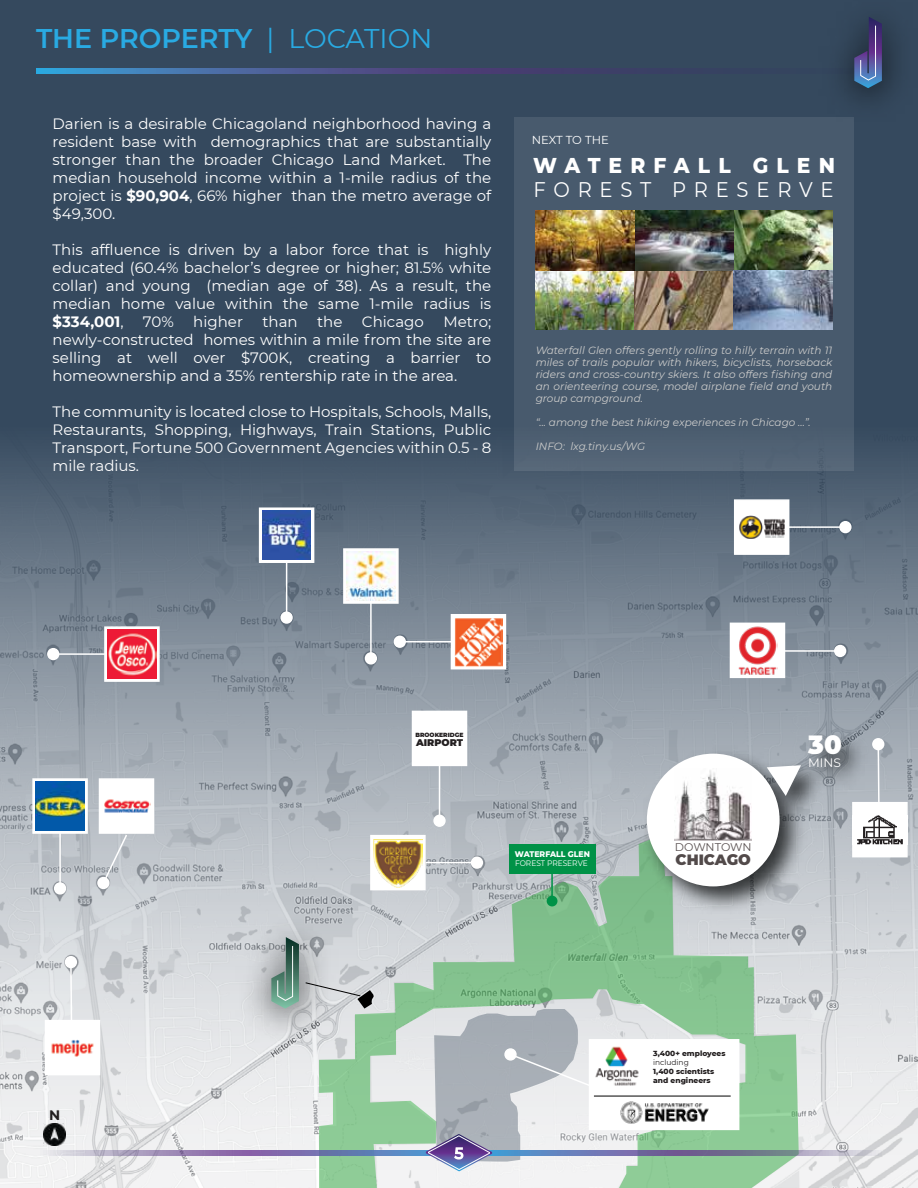
<style>
.page{position:relative;width:918px;height:1188px;background:#35495e}
.page>*{position:absolute;margin:0;border:0;box-sizing:border-box;transform-origin:0 0}
.t1{font:600 27px "Montserrat";color:#29aae2}
.t2{font:900 25.65px "Montserrat";color:#fff}
.t3{font:800 21.9px "Montserrat";letter-spacing:.4em;color:#fff;scale:.92 1}
.t4{font:21.15px "Montserrat";letter-spacing:.4em;color:#fff;scale:.92 1}
.t5{font:15px/18px "Montserrat";color:#fff;text-align:justify}
.t6{font:900 14.85px "Montserrat";color:#524a4a}
.t7{font:700 13.8px "Montserrat";color:#231f20}
.t8{font:12.3px "Montserrat";color:#fff}
.t9{font:11.55px "Montserrat";letter-spacing:-.005em;color:#fff}
.t10{font:11.25px "Montserrat";letter-spacing:-.015em;color:#595050}
.t11{font:italic 10.5px/12px "Montserrat";color:#cccccb;text-align:justify}
.t12{font:900 9.6px "Montserrat";color:#231f20}
.t13{font:800 8.4px "Montserrat";color:#fff;scale:.92 1}
.t14{font:8.1px "Montserrat";color:#fff;scale:.92 1}
.t15{font:800 7.5px/9px "Montserrat";color:#231f20}
.t16{font:7.5px "Montserrat";color:#231f20}
.t17{font:900 6px "Montserrat";color:#231f20}
.s1{font-weight:400}
.s2{font-weight:700}
</style>
<div class="page">
<img style="left:0;top:449px;width:918px;height:738px">
<div style="left:394px;top:636px;width:11px;height:11px;background:#fff;border-radius:50%"></div>
<div style="left:394px;top:636px;width:12px;height:12px;border:2px solid #fff;border-radius:50%"></div>
<div style="left:451px;top:614px;width:55px;height:55px;background:#fff"></div>
<img style="left:454px;top:618px;width:49px;height:48px">
<hr style="left:400px;top:641px;width:51px;height:1px;background:#fff">
<div style="left:366px;top:653px;width:10px;height:11px;background:#fff;border-radius:50%"></div>
<div style="left:365px;top:652px;width:12px;height:13px;border:2px solid #fff;border-radius:50%"></div>
<hr style="left:370px;top:603px;width:2px;height:55px;background:#fff">
<svg style="left:343px;top:548px;width:56px;height:56px"></svg>
<img style="left:347px;top:552px;width:48px;height:48px">
<div style="left:281px;top:612px;width:11px;height:11px;background:#fff;border-radius:50%"></div>
<div style="left:280px;top:611px;width:13px;height:13px;border:2px solid #fff;border-radius:50%"></div>
<hr style="left:286px;top:562px;width:1px;height:56px;background:#fff">
<div style="left:259px;top:507px;width:55px;height:56px;background:#2a54a8;border:2px solid #fff"></div>
<img style="left:262px;top:511px;width:49px;height:49px">
<div style="left:840px;top:522px;width:11px;height:11px;background:#fff;border-radius:50%"></div>
<div style="left:839px;top:521px;width:13px;height:12px;border:2px solid #fff;border-radius:50%"></div>
<hr style="left:789px;top:526px;width:56px;height:2px;background:#fff">
<div style="left:734px;top:499px;width:55px;height:56px;background:#fff;border:2px solid #fff"></div>
<img style="left:739px;top:515px;width:46px;height:24px">
<div style="left:835px;top:646px;width:11px;height:10px;background:#fff;border-radius:50%"></div>
<div style="left:834px;top:645px;width:12px;height:12px;border:2px solid #fff;border-radius:50%"></div>
<hr style="left:783px;top:650px;width:57px;height:2px;background:#fff">
<div style="left:730px;top:623px;width:55px;height:55px;background:#fff"></div>
<img style="left:737px;top:623px;width:41px;height:54px">
<div style="left:55px;top:883px;width:10px;height:11px;background:#fff;border-radius:50%"></div>
<div style="left:54px;top:882px;width:12px;height:13px;border:2px solid #fff;border-radius:50%"></div>
<hr style="left:59px;top:833px;width:2px;height:55px;background:#fff">
<svg style="left:32px;top:778px;width:56px;height:56px"></svg>
<img style="left:36px;top:782px;width:48px;height:48px">
<div style="left:98px;top:878px;width:11px;height:10px;background:#fff;border-radius:50%"></div>
<div style="left:97px;top:877px;width:13px;height:12px;border:2px solid #fff;border-radius:50%"></div>
<svg style="left:101px;top:834px;width:28px;height:51px"></svg>
<div style="left:99px;top:778px;width:55px;height:56px;background:#fff;border:2px solid #fff"></div>
<img style="left:104px;top:799px;width:47px;height:14px">
<div style="left:65px;top:957px;width:11px;height:11px;background:#fff;border-radius:50%"></div>
<div style="left:65px;top:956px;width:12px;height:12px;border:2px solid #fff;border-radius:50%"></div>
<svg style="left:69px;top:965px;width:4px;height:55px"></svg>
<div style="left:45px;top:1020px;width:55px;height:55px;background:#fff"></div>
<img style="left:46px;top:1026px;width:54px;height:43px">
<div style="left:48px;top:649px;width:11px;height:11px;background:#fff;border-radius:50%"></div>
<div style="left:47px;top:648px;width:12px;height:12px;border:2px solid #fff;border-radius:50%"></div>
<div style="left:104px;top:626px;width:56px;height:56px;background:#ed1a36;border:2px solid #fff"></div>
<hr style="left:53px;top:653px;width:52px;height:2px;background:#fff">
<img style="left:108px;top:633px;width:48px;height:43px">
<svg style="left:319px;top:835px;width:480px;height:353px;background:#aeccb4"></svg>
<div style="left:547px;top:896px;width:10px;height:10px;background:#009247;border-radius:50%"></div>
<hr style="left:551px;top:874px;width:2px;height:27px;background:#009247">
<div style="left:509px;top:844px;width:87px;height:30px;background:#009247"></div>
<img style="left:44px;top:1124px;width:21px;height:21px">
<div style="left:514px;top:118px;width:340px;height:353px;background:#485a6d"></div>
<img style="left:536px;top:211px;width:296px;height:119px">
<img style="left:634px;top:742px;width:200px;height:178px">
<div style="left:647px;top:754px;width:133px;height:132px;background:#fff;border-radius:50%"></div>
<img style="left:675px;top:770px;width:77px;height:70px">
<svg style="left:767px;top:765px;width:29px;height:31px"></svg>
<img style="left:796px;top:720px;width:79px;height:83px">
<img style="left:226px;top:896px;width:118px;height:162px">
<svg style="left:271px;top:937px;width:28px;height:72px;background:#79988d"></svg>
<div style="left:589px;top:1039px;width:150px;height:91px;background:#fff"></div>
<img style="left:620px;top:1101px;width:88px;height:22px">
<img style="left:595px;top:1046px;width:44px;height:40px">
<div style="left:873px;top:739px;width:11px;height:11px;background:#fff;border-radius:50%"></div>
<div style="left:872px;top:738px;width:12px;height:12px;border:2px solid #fff;border-radius:50%"></div>
<svg style="left:877px;top:747px;width:3px;height:55px"></svg>
<div style="left:852px;top:802px;width:56px;height:55px;background:#fff"></div>
<img style="left:853px;top:815px;width:54px;height:29px">
<div style="left:434px;top:815px;width:11px;height:11px;background:#fff;border-radius:50%"></div>
<div style="left:433px;top:815px;width:13px;height:12px;border:2px solid #fff;border-radius:50%"></div>
<hr style="left:439px;top:765px;width:1px;height:56px;background:#fff">
<div style="left:412px;top:711px;width:55px;height:55px;background:#fff"></div>
<hr style="left:594px;top:1096px;width:137px;height:1px;background:#000">
<svg style="left:36px;top:1150px;width:846px;height:6px;background:#8d8ab2"></svg>
<svg style="left:426px;top:1009px;width:166px;height:162px;background:#bec3cb"></svg>
<svg style="left:36px;top:68px;width:564px;height:6px;background:#475f96"></svg>
<img style="left:809px;top:24px;width:88px;height:94px">
<svg style="left:854px;top:17px;width:28px;height:71px"></svg>
<h1 class="t1" style="left:36px;top:19px;width:398px">THE PROPERTY <span class="s1">| LOCATION</span></h1>
<p class="t5" style="left:53px;top:114px;width:440px">Darien is a desirable Chicagoland neighborhood having a resident base with demographics that are substantially stronger than the broader Chicago Land Market. The median household income within a 1-mile radius of the project is <span class="s2">$90,904</span>, 66% higher than the metro average of $49,300.</p>
<p class="t5" style="left:53px;top:240px;width:440px">This affluence is driven by a labor force that is highly educated (60.4% bachelor’s degree or higher; 81.5% white collar) and young (median age of 38). As a result, the median home value within the same 1-mile radius is <span class="s2">$334,001</span>,</p>
<p class="t5" style="left:143px;top:312px;width:32px">70%</p>
<p class="t5" style="left:193px;top:312px;width:51px">higher</p>
<p class="t5" style="left:262px;top:312px;width:37px">than</p>
<p class="t5" style="left:317px;top:312px;width:27px">the</p>
<p class="t5" style="left:362px;top:312px;width:63px">Chicago</p>
<p class="t5" style="left:53px;top:312px;width:440px;text-indent:391px">Metro; newly-constructed homes within a mile from the site are selling at well over $700K, creating a barrier to homeownership and a 35% rentership rate in the area.</p>
<p class="t5" style="left:53px;top:402px;width:440px">The community is located close to Hospitals, Schools, Malls, Restaurants, Shopping, Highways, Train Stations, Public Transport, Fortune 500 Government Agencies within 0.5 - 8 mile radius.</p>
<p class="t9" style="left:532px;top:132px;width:78px">NEXT TO THE</p>
<h3 class="t3" style="left:533px;top:149px;width:330px">WATERFALL GLEN</h3>
<h3 class="t4" style="left:533px;top:175px;width:328px">FOREST PRESERVE</h3>
<p class="t11" style="left:536px;top:344px;width:298px">Waterfall Glen offers gently rolling to hilly terrain with 11 miles of trails popular with hikers, bicyclists, horseback riders and cross-country skiers. It also offers fishing and an orienteering course, model airplane field and youth group campground.</p>
<p class="t11" style="left:536px;top:416px;width:277px">“... among the best hiking experiences in Chicago ...”.</p>
<p class="t11" style="left:536px;top:440px;width:111px">INFO: lxg.tiny.us/WG</p>
<p class="t7" style="left:49px;top:1105px;width:13px">N</p>
<p class="t17" style="left:415px;top:730px;width:49px">BROOKERIDGE</p>
<p class="t12" style="left:416px;top:736px;width:49px">AIRPORT</p>
<p class="t13" style="left:515px;top:848px;width:83px">WATERFALL GLEN</p>
<p class="t14" style="left:515px;top:857px;width:81px">FOREST PRESERVE</p>
<p class="t10" style="left:675px;top:839px;width:78px">DOWNTOWN</p>
<p class="t6" style="left:676px;top:849px;width:77px">CHICAGO</p>
<h2 class="t2" style="left:808px;top:726px;width:35px">30</h2>
<p class="t8" style="left:808px;top:754px;width:34px">MINS</p>
<p class="t15" style="left:653px;top:1049px;width:74px">3,400+ employees</p>
<p class="t16" style="left:653px;top:1057px;width:37px">including</p>
<p class="t15" style="left:653px;top:1067px;width:63px">1,400 scientists and engineers</p>
</div>
